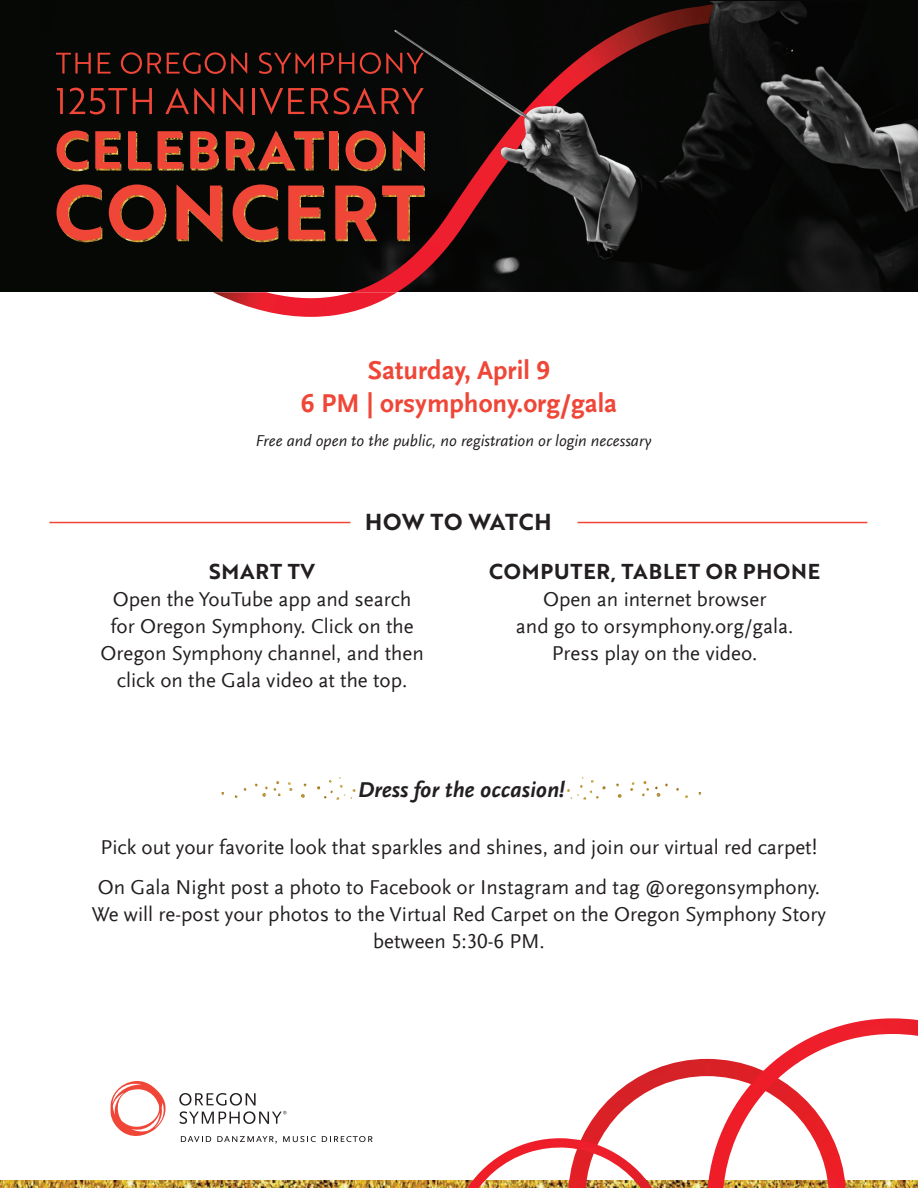
<style>
.page{position:relative;width:918px;height:1188px;background:#fff}
.page>*{position:absolute;margin:0;border:0;box-sizing:border-box;transform-origin:0 0}
.t1{font:700 27px "Scala Sans Offc Pro";color:#ef4637}
.t2{font:italic 700 22.5px "Scala Sans Offc Pro";color:#231f20}
.t3{font:22.5px "Brother 1816 Bold";letter-spacing:.04em;color:#231f20}
.t4{font:21px/27px "Scala Sans Offc Pro";color:#231f20;text-align:center}
.t5{font:21px "Brother 1816 Bold";letter-spacing:.04em;color:#231f20}
.t6{font:italic 16.5px "Scala Sans Offc Pro";color:#231f20}
</style>
<div class="page">
<img style="left:0;top:1px;width:918px;height:291px">
<img style="left:523px;top:5px;width:191px;height:110px">
<img style="left:311px;top:116px;width:216px;height:176px">
<hr style="left:49px;top:522px;width:301px;height:1px;background:#ef4637">
<hr style="left:578px;top:522px;width:289px;height:1px;background:#ef4637">
<svg style="left:111px;top:1081px;width:55px;height:55px"></svg>
<svg style="left:179px;top:1093px;width:108px;height:31px"></svg>
<svg style="left:181px;top:1136px;width:30px;height:6px"></svg>
<svg style="left:217px;top:1136px;width:60px;height:8px"></svg>
<svg style="left:283px;top:1136px;width:33px;height:6px"></svg>
<svg style="left:322px;top:1136px;width:51px;height:6px"></svg>
<img style="left:0;top:1181px;width:349px;height:7px">
<img style="left:349px;top:1181px;width:118px;height:7px">
<img style="left:582px;top:1059px;width:126px;height:129px">
<img style="left:708px;top:1018px;width:210px;height:170px">
<img style="left:467px;top:1138px;width:185px;height:50px">
<img style="left:244px;top:777px;width:99px;height:14px">
<img style="left:580px;top:777px;width:99px;height:14px">
<img style="left:391px;top:132px;width:34px;height:109px">
<img style="left:61px;top:227px;width:41px;height:15px">
<img style="left:347px;top:169px;width:29px;height:2px">
<img style="left:191px;top:133px;width:64px;height:38px">
<img style="left:58px;top:132px;width:33px;height:52px">
<img style="left:258px;top:169px;width:17px;height:15px">
<img style="left:90px;top:133px;width:18px;height:68px">
<img style="left:107px;top:162px;width:84px;height:32px">
<img style="left:182px;top:133px;width:8px;height:30px">
<img style="left:120px;top:133px;width:8px;height:30px">
<svg style="left:56px;top:53px;width:35px;height:21px"></svg>
<svg style="left:98px;top:53px;width:13px;height:21px"></svg>
<svg style="left:121px;top:52px;width:40px;height:22px"></svg>
<svg style="left:167px;top:52px;width:80px;height:22px;background:#411712"></svg>
<svg style="left:259px;top:52px;width:55px;height:22px"></svg>
<svg style="left:321px;top:53px;width:33px;height:21px"></svg>
<svg style="left:360px;top:52px;width:64px;height:22px"></svg>
<svg style="left:57px;top:88px;width:6px;height:26px"></svg>
<svg style="left:69px;top:88px;width:58px;height:27px;background:#3e1611"></svg>
<svg style="left:133px;top:88px;width:19px;height:26px"></svg>
<svg style="left:165px;top:88px;width:49px;height:27px"></svg>
<svg style="left:223px;top:88px;width:20px;height:27px"></svg>
<hr style="left:252px;top:88px;width:3px;height:26px;background:#ef4637">
<svg style="left:260px;top:88px;width:44px;height:27px"></svg>
<svg style="left:311px;top:88px;width:17px;height:26px"></svg>
<svg style="left:334px;top:88px;width:42px;height:27px"></svg>
<svg style="left:382px;top:88px;width:42px;height:26px"></svg>
<svg style="left:57px;top:130px;width:31px;height:39px"></svg>
<svg style="left:95px;top:131px;width:25px;height:38px"></svg>
<svg style="left:128px;top:131px;width:22px;height:38px"></svg>
<svg style="left:158px;top:131px;width:24px;height:38px"></svg>
<svg style="left:190px;top:131px;width:28px;height:38px"></svg>
<svg style="left:226px;top:131px;width:97px;height:38px;background:#7c2d1f"></svg>
<div style="left:330px;top:131px;width:8px;height:38px;background:#ef4637"></div>
<svg style="left:345px;top:130px;width:40px;height:39px;background:#853021"></svg>
<svg style="left:393px;top:131px;width:31px;height:38px"></svg>
<svg style="left:57px;top:184px;width:44px;height:56px;background:#782a1e"></svg>
<svg style="left:109px;top:184px;width:56px;height:56px;background:#832e21"></svg>
<svg style="left:177px;top:185px;width:44px;height:55px;background:#8f2e23"></svg>
<svg style="left:233px;top:184px;width:44px;height:56px;background:#782a1e"></svg>
<svg style="left:288px;top:186px;width:36px;height:53px;background:#a73828"></svg>
<svg style="left:335px;top:186px;width:41px;height:53px;background:#aa3929"></svg>
<svg style="left:382px;top:186px;width:42px;height:53px;background:#6a261b"></svg>
<img style="left:213px;top:292px;width:184px;height:25px">
<p class="t1" style="left:368px;top:354px;width:184px">Saturday, April 9</p>
<p class="t1" style="left:301px;top:387px;width:318px">6 PM | orsymphony.org/gala</p>
<p class="t6" style="left:256px;top:431px;width:397px">Free and open to the public, no registration or login necessary</p>
<p class="t3" style="left:365px;top:505px;width:188px">HOW TO WATCH</p>
<p class="t5" style="left:209px;top:556px;width:108px">SMART TV</p>
<p class="t4" style="left:113px;top:586px;width:300px">Open the YouTube app and search</p>
<p class="t4" style="left:100px;top:613px;width:325px">for Oregon Symphony. Click on the<br>Oregon Symphony channel, and then click on the Gala video at the top.</p>
<p class="t5" style="left:489px;top:556px;width:333px">COMPUTER, TABLET OR PHONE</p>
<p class="t4" style="left:543px;top:586px;width:225px">Open an internet browser</p>
<p class="t4" style="left:516px;top:613px;width:279px">and go to orsymphony.org/gala.</p>
<p class="t4" style="left:552px;top:640px;width:207px">Press play on the video.</p>
<p class="t2" style="left:358px;top:777px;width:208px">Dress for the occasion!</p>
<p class="t4" style="left:101px;top:833px;width:718px">Pick out your favorite look that sparkles and shines, and join our virtual red carpet!</p>
<p class="t4" style="left:92px;top:874px;width:736px">On Gala Night post a photo to Facebook or Instagram and tag @oregonsymphony.<br>We will re-post your photos to the Virtual Red Carpet on the Oregon Symphony Story between 5:30-6 PM.</p>
</div>
